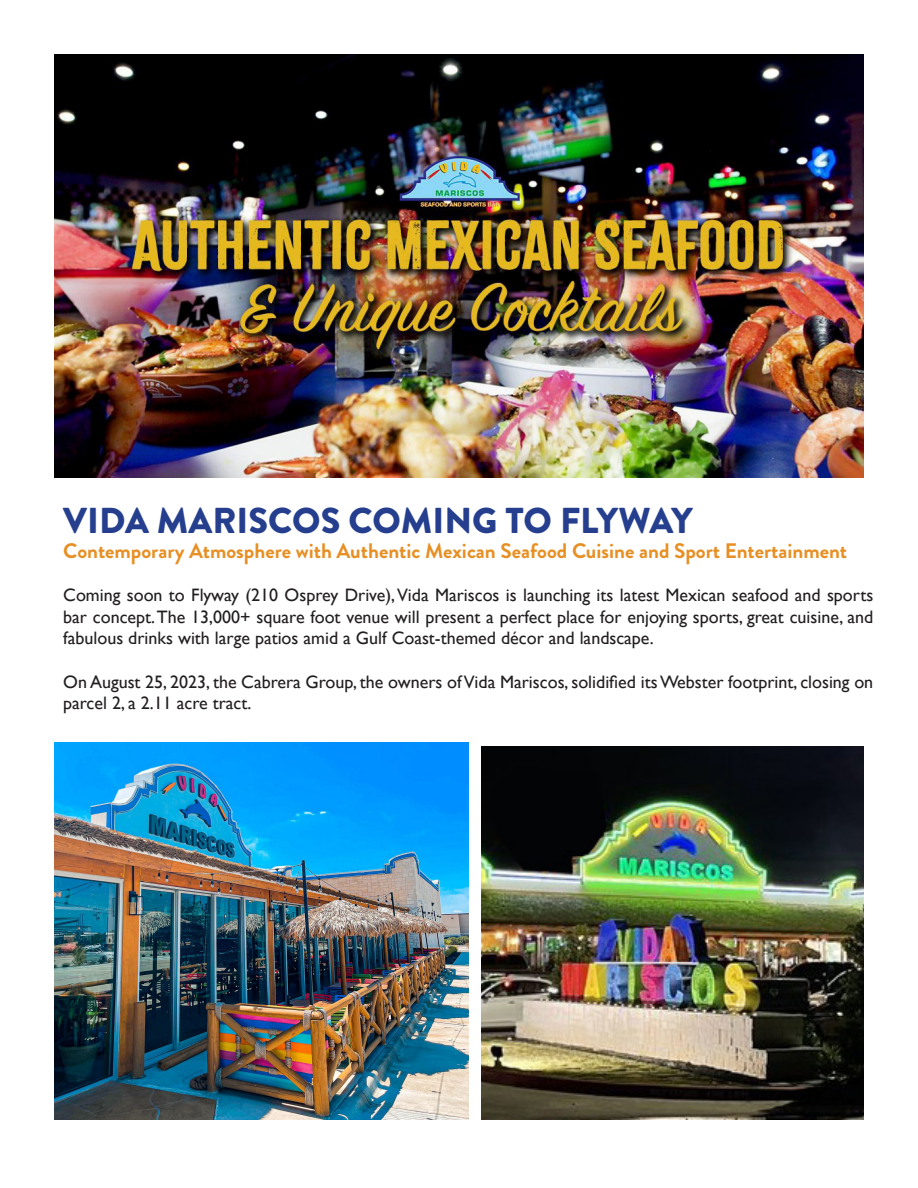
<style>
.page{position:relative;width:918px;height:1188px;background:#fff}
.page>*{position:absolute;margin:0;border:0;box-sizing:border-box;transform-origin:0 0}
.t1{font:900 36px "Brandon Grotesque";color:#253f8e}
.t2{font:700 21px "Brandon Grotesque";color:#e78f23}
.t3{font:18px/21.6px "Gill Sans";color:#231f20;text-align:justify}
</style>
<div class="page">
<img style="left:54px;top:742px;width:414px;height:377px">
<img style="left:54px;top:54px;width:810px;height:424px">
<img style="left:481px;top:747px;width:383px;height:372px">
<p class="t1" style="left:63px;top:495px;width:631px">VIDA MARISCOS COMING TO FLYWAY</p>
<p class="t2" style="left:63px;top:536px;width:785px">Contemporary Atmosphere with Authentic Mexican Seafood Cuisine and Sport Entertainment</p>
<p class="t3" style="left:63px;top:585px;width:812px">Coming soon to Flyway (210 Osprey Drive), Vida Mariscos is launching its latest Mexican seafood and sports bar concept. The 13,000+ square foot venue will present a perfect place for enjoying sports, great cuisine, and fabulous drinks with large patios amid a Gulf Coast-themed décor and landscape.</p>
<p class="t3" style="left:63px;top:671px;width:812px">On August 25, 2023, the Cabrera Group, the owners of Vida Mariscos, solidified its Webster footprint, closing on parcel 2, a 2.11 acre tract.</p>
</div>
